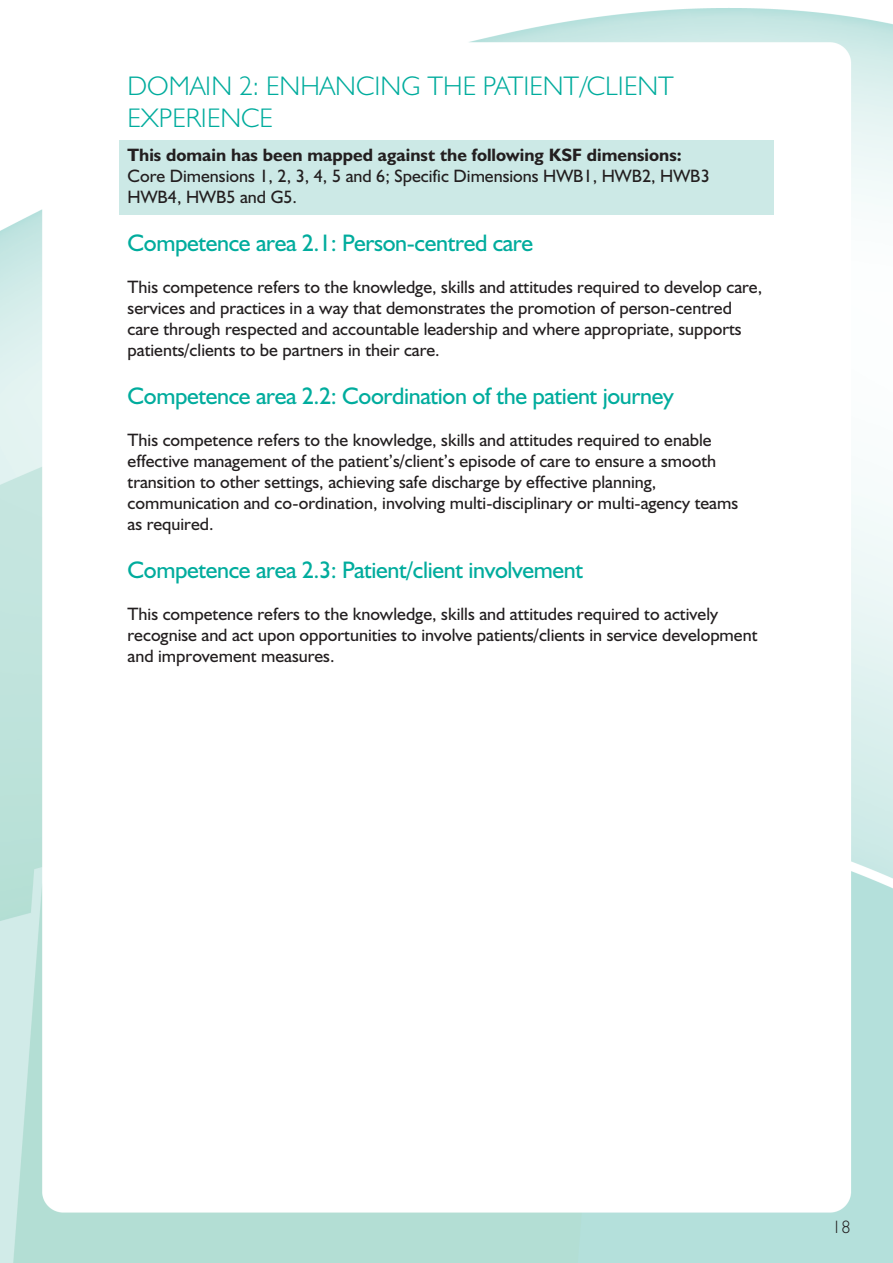
<style>
.page{position:relative;width:893px;height:1263px;background:#fff}
.page>*{position:absolute;margin:0;border:0;box-sizing:border-box;transform-origin:0 0}
.t1{font:300 27px/32.4px "Humanist 521 BT";color:#00ac9d}
.t2{font:24px "Humanist 521 BT";letter-spacing:-.015em;color:#00ac9d}
.t3{font:18px/21px "Humanist 521 BT";color:#231f20}
.t4{font:700 18px "Humanist 521 BT";color:#231f20}
.t5{font:300 18px "Humanist 521 BT";color:#231f20}
</style>
<div class="page">
<img style="left:0;top:8px;width:893px;height:1255px">
<div style="left:119px;top:140px;width:655px;height:75px;background:#cce9e6"></div>
<h1 class="t1" style="left:128px;top:73px;width:548px">DOMAIN 2: ENHANCING THE PATIENT/CLIENT<br>EXPERIENCE</h1>
<p class="t4" style="left:128px;top:149px;width:556px">This domain has been mapped against the following KSF dimensions:</p>
<p class="t3" style="left:128px;top:168px;width:584px">Core Dimensions 1, 2, 3, 4, 5 and 6; Specific Dimensions HWB1, HWB2, HWB3<br>HWB4, HWB5 and G5.</p>
<h2 class="t2" style="left:128px;top:235px;width:407px">Competence area 2.1: Person-centred care</h2>
<p class="t3" style="left:128px;top:279px;width:636px">This competence refers to the knowledge, skills and attitudes required to develop care, services and practices in a way that demonstrates the promotion of person-centred care through respected and accountable leadership and where appropriate, supports patients/clients to be partners in their care.</p>
<h2 class="t2" style="left:128px;top:388px;width:548px">Competence area 2.2: Coordination of the patient journey</h2>
<p class="t3" style="left:128px;top:432px;width:612px">This competence refers to the knowledge, skills and attitudes required to enable effective management of the patient’s/client’s episode of care to ensure a smooth transition to other settings, achieving safe discharge by effective planning, communication and co-ordination, involving multi-disciplinary or multi-agency teams as required.</p>
<h2 class="t2" style="left:128px;top:562px;width:457px">Competence area 2.3: Patient/client involvement</h2>
<p class="t3" style="left:128px;top:606px;width:631px">This competence refers to the knowledge, skills and attitudes required to actively recognise and act upon opportunities to involve patients/clients in service development and improvement measures.</p>
<p class="t5" style="left:832px;top:1220px;width:20px">18</p>
</div>
